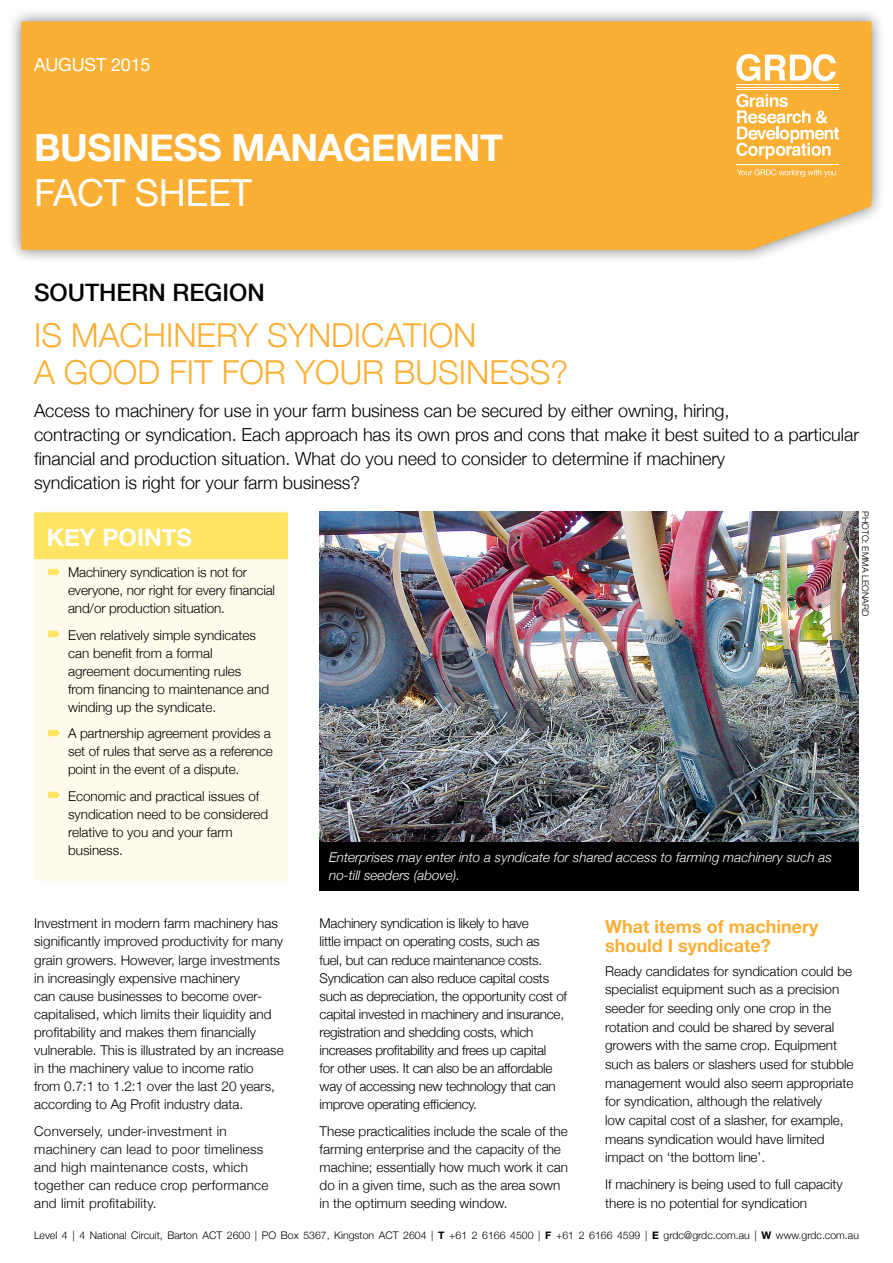
<style>
.page{position:relative;width:893px;height:1263px;background:#fff}
.page>*{position:absolute;margin:0;border:0;box-sizing:border-box;transform-origin:0 0}
.t1{font:700 37.5px "Helvetica Neue";letter-spacing:-.01em;color:#fff}
.t2{font:37.5px "Helvetica Neue";letter-spacing:-.01em;color:#fff}
.t3{font:300 33px/37.5px "Helvetica Neue";color:#fbaf34}
.t4{font:500 24px "Helvetica Neue";color:#000}
.t5{font:700 24px "Helvetica Neue";color:#fff}
.t6{font:300 18px/24px "Helvetica Neue";letter-spacing:-.005em;color:#000}
.t7{font:700 18px/18.6px "Helvetica Neue";color:#fbaf34}
.t8{font:18px "Helvetica Neue";letter-spacing:-.01em;color:#fff}
.t9{font:300 13.5px/18.1px "Helvetica Neue";color:#000}
.t10{font:300 13.5px/18.1px "Helvetica Neue";letter-spacing:-.02em;color:#000}
.t11{font:300 13.5px/18.1px "Helvetica Neue";letter-spacing:.02em;color:#000}
.t12{font:italic 300 13.5px/18px "Helvetica Neue";color:#fff}
.t13{font:300 10.5px "Helvetica Neue";color:#000}
.t14{font:300 9px "Helvetica Neue";color:#000}
.s1{font-weight:700}
</style>
<div class="page">
<div style="left:7px;top:7px;width:879px;height:257px;background:#000;opacity:.5"></div>
<div style="left:21px;top:21px;width:850px;height:229px;background:#fbaf34"></div>
<hr style="left:736px;top:84px;width:103px;height:1px;background:#fff">
<hr style="left:736px;top:87px;width:103px;height:1px;background:#fff">
<hr style="left:736px;top:89px;width:103px;height:1px;background:#fff">
<hr style="left:736px;top:164px;width:103px;height:1px;background:#fff">
<svg style="left:736px;top:54px;width:100px;height:27px"></svg>
<svg style="left:736px;top:94px;width:103px;height:65px"></svg>
<svg style="left:737px;top:169px;width:99px;height:8px"></svg>
<div style="left:34px;top:511px;width:254px;height:369px;background:#fffbec"></div>
<div style="left:34px;top:512px;width:254px;height:47px;background:#ffe363"></div>
<img style="left:320px;top:511px;width:539px;height:331px">
<div style="left:320px;top:842px;width:539px;height:48px;background:#000"></div>
<h3 class="t8" style="left:34px;top:54px;width:118px">AUGUST 2015</h3>
<h1 class="t1" style="left:34px;top:125px;width:470px">BUSINESS MANAGEMENT</h1>
<h1 class="t2" style="left:34px;top:170px;width:220px">FACT SHEET</h1>
<h3 class="t4" style="left:34px;top:278px;width:232px">SOUTHERN REGION</h3>
<h2 class="t3" style="left:34px;top:316px;width:536px">IS MACHINERY SYNDICATION<br>A GOOD FIT FOR YOUR BUSINESS?</h2>
<p class="t6" style="left:34px;top:398px;width:826px">Access to machinery for use in your farm business can be secured by either owning, hiring,<br>contracting or syndication. Each approach has its own pros and cons that make it best suited to a particular financial and production situation. What do you need to consider to determine if machinery<br>syndication is right for your farm business?</p>
<h3 class="t5" style="left:47px;top:523px;width:147px">KEY POINTS</h3>
<p class="t9" style="left:68px;top:563px;width:209px">Machinery syndication is not for everyone, nor right for every financial and/or production situation.</p>
<p class="t9" style="left:68px;top:626px;width:203px">Even relatively simple syndicates can benefit from a formal agreement documenting rules from financing to maintenance and winding up the syndicate.</p>
<p class="t9" style="left:68px;top:724px;width:206px">A partnership agreement provides a set of rules that serve as a reference point in the event of a dispute.</p>
<p class="t9" style="left:68px;top:787px;width:202px">Economic and practical issues of syndication need to be considered relative to you and your farm business.</p>
<p class="t14" style="left:871px;top:511px;width:105px;rotate:90deg">photo: Emma Leonard</p>
<p class="t12" style="left:329px;top:847px;width:504px">Enterprises may enter into a syndicate for shared access to farming machinery such as no-till seeders (above).</p>
<p class="t9" style="left:34px;top:914px;width:251px">Investment in modern farm machinery has significantly improved productivity for many grain growers. However, large investments in increasingly expensive machinery<br>can cause businesses to become over&shy;capitalised, which limits their liquidity and profitability and makes them financially vulnerable. This is illustrated by an increase in the machinery value to income ratio<br>from 0.7:1 to 1.2:1 over the last 20 years, according to Ag Profit industry data.</p>
<p class="t11" style="left:34px;top:1121px;width:236px">Conversely, under-investment in machinery can lead to poor timeliness and high maintenance costs, which together can reduce crop performance and limit profitability.</p>
<p class="t10" style="left:320px;top:914px;width:249px">Machinery syndication is likely to have<br>little impact on operating costs, such as<br>fuel, but can reduce maintenance costs.<br>Syndication can also reduce capital costs such as depreciation, the opportunity cost of capital invested in machinery and insurance, registration and shedding costs, which increases profitability and frees up capital<br>for other uses. It can also be an affordable way of accessing new technology that can improve operating efficiency.</p>
<p class="t9" style="left:320px;top:1121px;width:250px">These practicalities include the scale of the farming enterprise and the capacity of the machine; essentially how much work it can do in a given time, such as the area sown in the optimum seeding window.</p>
<h3 class="t7" style="left:605px;top:917px;width:215px">What items of machinery should I syndicate?</h3>
<p class="t9" style="left:605px;top:961px;width:250px;line-height:18.6px">Ready candidates for syndication could be specialist equipment such as a precision seeder for seeding only one crop in the rotation and could be shared by several growers with the same crop. Equipment such as balers or slashers used for stubble management would also seem appropriate for syndication, although the relatively<br>low capital cost of a slasher, for example, means syndication would have limited impact on ‘the bottom line’.</p>
<p class="t9" style="left:605px;top:1175px;width:239px;line-height:18.6px">If machinery is being used to full capacity there is no potential for syndication</p>
<p class="t13" style="left:34px;top:1229px;width:826px">Level 4 | 4 National Circuit, Barton ACT 2600 | PO Box 5367, Kingston ACT 2604 | <span class="s1">T</span> +61 2 6166 4500 | <span class="s1">F</span> +61 2 6166 4599 | <span class="s1">E</span> grdc@grdc.com.au | <span class="s1">W</span> www.grdc.com.au</p>
</div>
